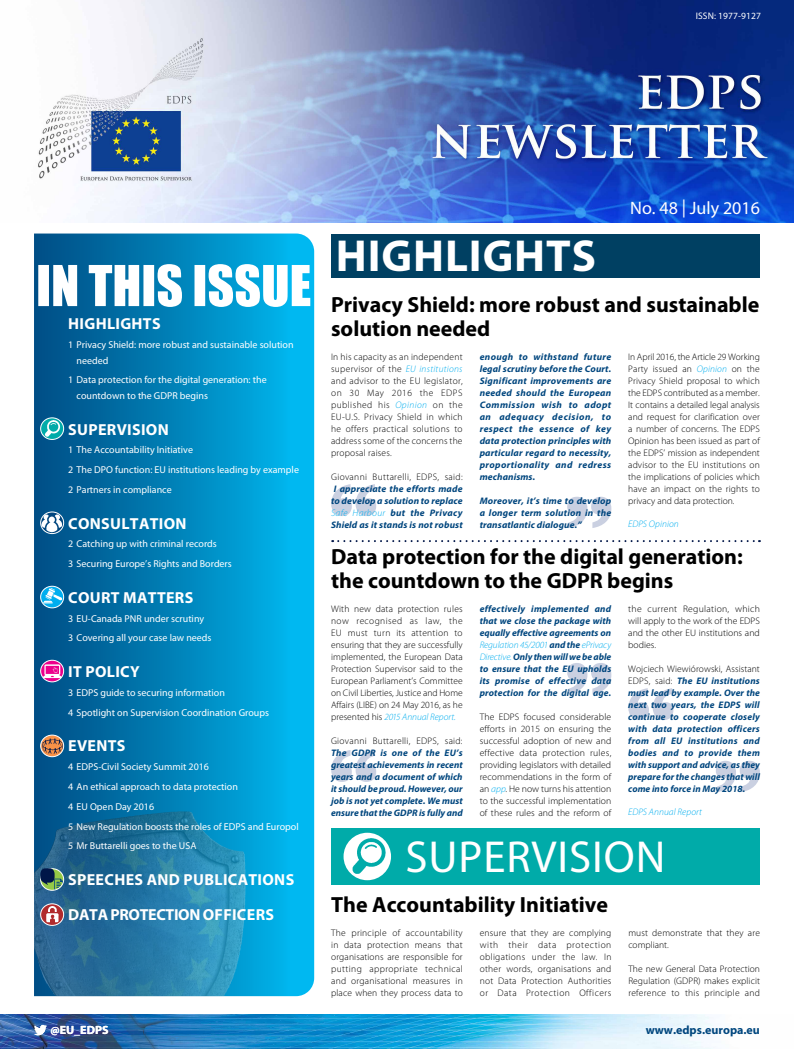
<style>
.page{position:relative;width:794px;height:1049px;background:#fff}
.page>*{position:absolute;margin:0;border:0;box-sizing:border-box;transform-origin:0 0}
.t1{font:45px "Myriad Pro";color:#fff}
.t2{font:700 45px "Myriad Pro";letter-spacing:.02em;color:#fff}
.t3{font:700 22px/24px "Myriad Pro";color:#000}
.t4{font:18px "Myriad Pro";color:#fff}
.t5{font:700 16px/34.6px "Myriad Pro";letter-spacing:.02em;color:#fff}
.t6{font:700 12px "Myriad Pro";color:#00467e}
.t7{font:700 12px "Myriad Pro";color:#fff}
.t8{font:10px/19.8px "Myriad Pro";color:#fff}
.t9{font:300 9.5px/12px "Myriad Pro";letter-spacing:.015em;color:#000;text-align:justify}
.t10{font:italic 700 9.5px/12px "Myriad Pro";letter-spacing:.01em;color:#00467e;text-align:justify}
.t11{font:300 9.5px "Myriad Pro";letter-spacing:.035em;color:#000}
.t12{font:italic 300 9.5px "Myriad Pro";letter-spacing:.005em;color:#00aeef}
.t13{font:9.5px "Myriad Pro";letter-spacing:.01em;color:#fff}
.s1{font-style:italic;color:#00aeef}
.s2{font-weight:300;color:#00aeef}
.s3{font-weight:300;font-style:normal;color:#000}
</style>
<div class="page">
<img style="left:38px;top:0;width:756px;height:222px">
<svg style="left:34px;top:233px;width:280px;height:763px;background:#0188be"></svg>
<img style="left:34px;top:812px;width:191px;height:184px">
<img style="left:0;top:1015px;width:714px;height:34px">
<div style="left:331px;top:234px;width:429px;height:44px;background:#004062"></div>
<svg style="left:38px;top:264px;width:272px;height:43px"></svg>
<svg style="left:332px;top:540px;width:428px;height:2px"></svg>
<svg style="left:567px;top:497px;width:44px;height:31px"></svg>
<svg style="left:567px;top:663px;width:44px;height:31px"></svg>
<svg style="left:716px;top:761px;width:44px;height:31px"></svg>
<svg style="left:331px;top:484px;width:45px;height:32px"></svg>
<svg style="left:331px;top:750px;width:45px;height:32px"></svg>
<svg style="left:628px;top:688px;width:45px;height:32px"></svg>
<div style="left:331px;top:828px;width:429px;height:57px;background:#00aba9"></div>
<img style="left:343px;top:833px;width:48px;height:47px;border-radius:24px">
<img style="left:41px;top:418px;width:23px;height:21px">
<div style="left:40px;top:418px;width:24px;height:22px;border:1px solid #fff;border-radius:50%"></div>
<img style="left:41px;top:512px;width:23px;height:21px">
<div style="left:40px;top:512px;width:24px;height:22px;border:1px solid #fff;border-radius:50%"></div>
<img style="left:41px;top:586px;width:23px;height:22px">
<div style="left:40px;top:586px;width:24px;height:22px;border:1px solid #fff;border-radius:50%"></div>
<img style="left:41px;top:661px;width:23px;height:20px">
<div style="left:40px;top:660px;width:24px;height:22px;border:1px solid #fff;border-radius:50%"></div>
<img style="left:41px;top:735px;width:23px;height:22px">
<div style="left:40px;top:735px;width:24px;height:22px;border:1px solid #fff;border-radius:50%"></div>
<svg style="left:40px;top:868px;width:24px;height:22px"></svg>
<svg style="left:41px;top:904px;width:23px;height:21px"></svg>
<img style="left:43px;top:905px;width:19px;height:18px">
<div style="left:40px;top:903px;width:24px;height:23px;border:1px solid #fff;border-radius:50%"></div>
<svg style="left:34px;top:1025px;width:13px;height:10px"></svg>
<p class="t13" style="left:696px;top:10px;width:67px">ISSN: 1977-9127</p>
<h3 class="t5" style="left:68px;top:306px;width:94px">HIGHLIGHTS</h3>
<p class="t8" style="left:77px;top:337px;width:219px;line-height:15.6px;text-indent:-8px">1 Privacy Shield: more robust and sustainable solution needed</p>
<p class="t8" style="left:77px;top:372px;width:192px;line-height:15.6px;text-indent:-8px">1 Data protection for the digital generation: the countdown to the GDPR begins</p>
<h3 class="t5" style="left:68px;top:411px;width:20px">Super</h3>
<h3 class="t5" style="left:117px;top:411px;width:54px">vision</h3>
<p class="t8" style="left:68px;top:440px;width:232px">1 The Accountability Initiative<br>2 The DPO function: EU institutions leading by example<br>2 Partners in compliance</p>
<h3 class="t5" style="left:68px;top:505px;width:44px">Consult</h3>
<h3 class="t5" style="left:139px;top:505px;width:49px">ation</h3>
<p class="t8" style="left:68px;top:534px;width:165px">2 Catching up with criminal records<br>3 Securing Europe’s Rights and Borders</p>
<h3 class="t5" style="left:68px;top:579px;width:127px">COURT MATTERS</h3>
<p class="t8" style="left:68px;top:608px;width:145px">3 EU-Canada PNR under scrutiny<br>3 Covering all your case law needs</p>
<h3 class="t5" style="left:68px;top:654px;width:73px">IT POLICY</h3>
<p class="t8" style="left:68px;top:682px;width:202px">3 EDPS guide to securing information<br>4 Spotlight on Supervision Coordination Groups</p>
<h3 class="t5" style="left:68px;top:728px;width:59px">EVENTS</h3>
<p class="t8" style="left:68px;top:757px;width:232px">4 EDPS-Civil Society Summit 2016<br>4 An ethical approach to data protection<br>4 EU Open Day 2016<br>5 New Regulation boosts the roles of EDPS and Europol 5 Mr Buttarelli goes to the USA</p>
<h3 class="t5" style="left:68px;top:862px;width:228px">SPEECHES AN D PUBLICATIONS<br>DATA PROTECTION OFFICERS</h3>
<p class="t7" style="left:50px;top:1022px;width:60px">@EU_EDPS</p>
<h1 class="t2" style="left:336px;top:227px;width:262px">HIGHLIGHTS</h1>
<h3 class="t4" style="left:630px;top:197px;width:131px">No. 48 | July 2016</h3>
<h2 class="t3" style="left:331px;top:292px;width:430px">Privacy Shield: more robust and sustainable solution needed</h2>
<p class="t9" style="left:331px;top:351px;width:133px">In his capacity as an independent supervisor of the <span class="s1">EU institutions </span>and advisor to the EU legislator, on 30 May 2016 the EDPS published his <span class="s1">Opinion</span> on the EU-U.S. Privacy Shield in which he offers practical solutions to address some of the concerns the proposal raises.</p>
<p class="t11" style="left:331px;top:472px;width:133px">Giovanni Buttarelli, EDPS, said:</p>
<p class="t10" style="left:331px;top:483px;width:133px;text-align:center">I appreciate the efforts made to develop a solution to replace<br><span class="s2">Safe Harbour</span> but the Privacy<br>Shield as it stands is not robust</p>
<p class="t10" style="left:480px;top:350px;width:133px">enough to withstand future legal scrutiny before the Court.<br>Significant improvements are needed should the European Commission wish to adopt an adequacy decision, to respect the essence of key data protection principles with particular regard to necessity, proportionality and redress mechanisms.</p>
<p class="t10" style="left:480px;top:494px;width:133px">Moreover, it’s time to develop a longer term solution in the transatlantic dialogue.”</p>
<p class="t9" style="left:628px;top:351px;width:133px">In April 2016, the Article 29 Working Party issued an <span class="s1">Opinion</span> on the Privacy Shield proposal to which the EDPS contributed as a member.<br>It contains a detailed legal analysis and request for clarification over a number of concerns. The EDPS Opinion has been issued as part of the EDPS’ mission as independent advisor to the EU institutions on the implications of policies which have an impact on the rights to privacy and data protection.</p>
<p class="t12" style="left:628px;top:519px;width:52px">EDPS Opinion</p>
<h2 class="t3" style="left:331px;top:544px;width:413px">Data protection for the digital generation: the countdown to the GDPR begins</h2>
<p class="t9" style="left:331px;top:603px;width:133px">With new data protection rules now recognised as law, the EU must turn its attention to ensuring that they are successfully implemented, the European Data Protection Supervisor said to the European Parliament’s Committee on Civil Liberties, Justice and Home Affairs (LIBE) on 24 May 2016, as he presented his <span class="s1">2015 Annual Report.</span></p>
<p class="t9" style="left:331px;top:735px;width:133px">Giovanni Buttarelli, EDPS, said:</p>
<p class="t10" style="left:331px;top:746px;width:133px">The GDPR is one of the EU’s greatest achievements in recent years and a document of which it should be proud. However, our job is not yet complete. We must ensure that the GDPR is fully and</p>
<p class="t10" style="left:480px;top:602px;width:133px">effectively implemented and that we close the package with equally effective agreements on <span class="s2">Regulation 45/2001</span> and the <span class="s2">ePrivacy Directive.</span> Only then will we be able to ensure that the EU upholds its promise of effective data protection for the digital age.</p>
<p class="t9" style="left:480px;top:711px;width:133px">The EDPS focused considerable efforts in 2015 on ensuring the successful adoption of new and effective data protection rules, providing legislators with detailed recommendations in the form of an <span class="s1">app</span>. He now turns his attention to the successful implementation of these rules and the reform of</p>
<p class="t9" style="left:628px;top:603px;width:133px">the current Regulation, which will apply to the work of the EDPS and the other EU institutions and bodies.</p>
<p class="t10" style="left:628px;top:663px;width:133px"><span class="s3">Wojciech Wiewiórowski, Assistant EDPS, said:</span> The EU institutions must lead by example. Over the next two years, the EDPS will continue to cooperate closely with data protection officers from all EU institutions and bodies and to provide them with support and advice, as they prepare for the changes that will come into force in May 2018.</p>
<p class="t12" style="left:628px;top:807px;width:75px">EDPS Annual Report</p>
<h1 class="t1" style="left:405px;top:829px;width:49px">Super</h1>
<h1 class="t1" style="left:531px;top:829px;width:48px">vision</h1>
<h2 class="t3" style="left:331px;top:892px;width:278px">The Accountability Initiative</h2>
<p class="t9" style="left:331px;top:927px;width:133px">The principle of accountability in data protection means that organisations are responsible for putting appropriate technical and organisational measures in place when they process data to</p>
<p class="t9" style="left:480px;top:927px;width:133px">ensure that they are complying with their data protection obligations under the law. In other words, organisations and not Data Protection Authorities or Data Protection Officers</p>
<p class="t9" style="left:628px;top:927px;width:133px">must demonstrate that they are compliant.</p>
<p class="t9" style="left:628px;top:963px;width:133px">The new General Data Protection Regulation (GDPR) makes explicit reference to this principle and</p>
<p class="t6" style="left:645px;top:1022px;width:116px">www.edps.europa.eu</p>
</div>
